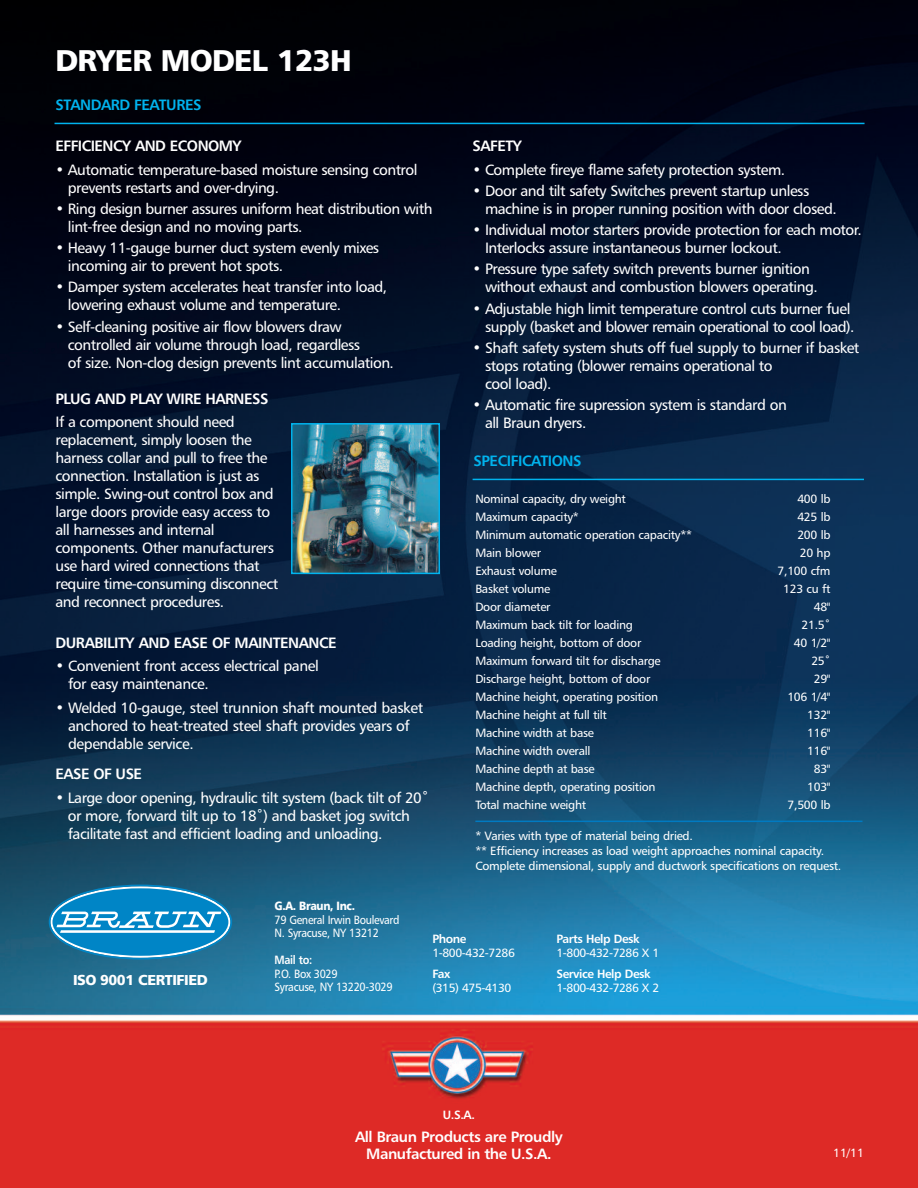
<style>
.page{position:relative;width:918px;height:1188px;background:#fff}
.page>*{position:absolute;margin:0;border:0;box-sizing:border-box;transform-origin:0 0}
.t1{font:30px "Humanist 777 BT Black B";letter-spacing:-.025em;color:#fff}
.t2{font:15px/18px "Humanist 777 BT Roman B";letter-spacing:-.035em;color:#fff}
.t3{font:15px/16.5px "Humanist 777 BT Bold B";letter-spacing:-.03em;color:#fff;text-align:center}
.t4{font:15px "Humanist 777 BT Bold B";letter-spacing:-.03em;color:#00b3ee}
.t5{font:14.4px "Humanist 777 BT Black B";letter-spacing:-.03em;color:#fff}
.t6{font:12px/15px "Humanist 777 BT Roman B";letter-spacing:-.025em;color:#fff}
.t7{font:12px/13.5px "Humanist 777 BT Roman B";letter-spacing:-.025em;color:#fff;scale:.9 1}
.t8{font:12px "Humanist 777 BT Bold B";letter-spacing:-.035em;color:#fff}
.t9{font:12px "Humanist 777 BT Black B";letter-spacing:-.03em;color:#fff;scale:.9 1}
.t10{font:12px "Humanist 777 BT Bold B";letter-spacing:-.035em;color:#fff;scale:.9 1}
</style>
<div class="page">
<img style="left:0;top:0;width:918px;height:1188px">
<svg style="left:49px;top:885px;width:183px;height:75px;background:#2f91c0"></svg>
<hr style="left:55px;top:123px;width:810px;height:1px;background:#00b3ee">
<hr style="left:473px;top:479px;width:391px;height:1px;background:#00b3ee">
<hr style="left:475px;top:821px;width:388px;height:1px;background:#007ac2">
<img style="left:294px;top:426px;width:143px;height:145px">
<div style="left:291px;top:423px;width:149px;height:151px;border:2px solid #00b3ee"></div>
<h1 class="t1" style="left:56px;top:48px;width:298px">DRYER MODEL 123H</h1>
<p class="t4" style="left:56px;top:98px;width:148px">STANDARD FEATURES</p>
<p class="t3" style="left:56px;top:139px;width:188px">EFFICIENCY AND ECONOMY</p>
<p class="t2" style="left:68px;top:162px;width:351px;text-indent:-12px">• Automatic temperature-based moisture sensing control prevents restarts and over-drying.</p>
<p class="t2" style="left:68px;top:201px;width:366px;text-indent:-12px">• Ring design burner assures uniform heat distribution with lint-free design and no moving parts.</p>
<p class="t2" style="left:68px;top:240px;width:313px;text-indent:-12px">• Heavy 11-gauge burner duct system evenly mixes incoming air to prevent hot spots.</p>
<p class="t2" style="left:68px;top:279px;width:321px;text-indent:-12px">• Damper system accelerates heat transfer into load, lowering exhaust volume and temperature.</p>
<p class="t2" style="left:68px;top:319px;width:328px;text-indent:-12px">• Self-cleaning positive air flow blowers draw controlled air volume through load, regardless<br>of size. Non-clog design prevents lint accumulation.</p>
<p class="t3" style="left:56px;top:392px;width:215px">PLUG AND PLAY WIRE HARNESS</p>
<p class="t2" style="left:55px;top:414px;width:224px">If a component should need replacement, simply loosen the harness collar and pull to free the connection. Installation is just as simple. Swing-out control box and large doors provide easy access to all harnesses and internal components. Other manufacturers use hard wired connections that require time-consuming disconnect and reconnect procedures.</p>
<p class="t3" style="left:55px;top:635px;width:283px">DURABILITY AND EASE OF MAINTENANCE</p>
<p class="t2" style="left:68px;top:658px;width:252px;text-indent:-13px">• Convenient front access electrical panel for easy maintenance.</p>
<p class="t2" style="left:68px;top:699px;width:357px;text-indent:-13px">• Welded 10-gauge, steel trunnion shaft mounted basket anchored to heat-treated steel shaft provides years of dependable service.</p>
<p class="t3" style="left:55px;top:767px;width:88px">EASE OF USE</p>
<p class="t2" style="left:68px;top:790px;width:363px;text-indent:-12px">• Large door opening, hydraulic tilt system (back tilt of 20˚ or more, forward tilt up to 18˚) and basket jog switch facilitate fast and efficient loading and unloading.</p>
<p class="t3" style="left:473px;top:139px;width:51px">SAFETY</p>
<p class="t2" style="left:473px;top:162px;width:314px">• Complete fireye flame safety protection system.</p>
<p class="t2" style="left:485px;top:183px;width:353px;text-indent:-12px">• Door and tilt safety Switches prevent startup unless machine is in proper running position with door closed.</p>
<p class="t2" style="left:485px;top:222px;width:378px;text-indent:-12px">• Individual motor starters provide protection for each motor.<br>Interlocks assure instantaneous burner lockout.</p>
<p class="t2" style="left:485px;top:261px;width:334px;text-indent:-12px">• Pressure type safety switch prevents burner ignition without exhaust and combustion blowers operating.</p>
<p class="t2" style="left:473px;top:301px;width:383px;text-align:right">• Adjustable high limit temperature control cuts burner fuel supply (basket and blower remain operational to cool load).</p>
<p class="t2" style="left:485px;top:340px;width:376px;text-indent:-12px">• Shaft safety system shuts off fuel supply to burner if basket stops rotating (blower remains operational to<br>cool load).</p>
<p class="t2" style="left:485px;top:397px;width:303px;text-indent:-12px">• Automatic fire supression system is standard on all Braun dryers.</p>
<p class="t4" style="left:474px;top:454px;width:110px">SPECIFICATIONS</p>
<p class="t6" style="left:475px;top:492px;width:152px">Nominal capacity, dry weight</p>
<p class="t6" style="left:797px;top:492px;width:35px">400 lb</p>
<p class="t6" style="left:475px;top:510px;width:105px">Maximum capacity*</p>
<p class="t6" style="left:797px;top:510px;width:35px">425 lb</p>
<p class="t6" style="left:475px;top:528px;width:218px">Minimum automatic operation capacity**</p>
<p class="t6" style="left:797px;top:528px;width:35px">200 lb</p>
<p class="t6" style="left:475px;top:546px;width:67px">Main blower</p>
<p class="t6" style="left:800px;top:546px;width:32px">20 hp</p>
<p class="t6" style="left:475px;top:564px;width:83px">Exhaust volume</p>
<p class="t6" style="left:778px;top:564px;width:54px">7,100 cfm</p>
<p class="t6" style="left:475px;top:582px;width:76px">Basket volume</p>
<p class="t6" style="left:783px;top:582px;width:49px">123 cu ft</p>
<p class="t6" style="left:475px;top:600px;width:77px">Door diameter</p>
<p class="t6" style="left:814px;top:600px;width:18px">48"</p>
<p class="t6" style="left:475px;top:618px;width:159px">Maximum back tilt for loading</p>
<p class="t6" style="left:802px;top:618px;width:31px">21.5˚</p>
<p class="t6" style="left:475px;top:636px;width:168px">Loading height, bottom of door</p>
<p class="t6" style="left:794px;top:636px;width:38px">40 1/2"</p>
<p class="t6" style="left:475px;top:654px;width:187px">Maximum forward tilt for discharge</p>
<p class="t6" style="left:811px;top:654px;width:21px">25˚</p>
<p class="t6" style="left:475px;top:672px;width:177px">Discharge height, bottom of door</p>
<p class="t6" style="left:814px;top:672px;width:18px">29"</p>
<p class="t6" style="left:475px;top:690px;width:184px">Machine height, operating position</p>
<p class="t6" style="left:787px;top:690px;width:45px">106 1/4"</p>
<p class="t6" style="left:475px;top:708px;width:133px">Machine height at full tilt</p>
<p class="t6" style="left:807px;top:708px;width:25px">132"</p>
<p class="t6" style="left:475px;top:726px;width:120px">Machine width at base</p>
<p class="t6" style="left:807px;top:726px;width:25px">116"</p>
<p class="t6" style="left:475px;top:744px;width:117px">Machine width overall</p>
<p class="t6" style="left:807px;top:744px;width:25px">116"</p>
<p class="t6" style="left:475px;top:762px;width:121px">Machine depth at base</p>
<p class="t6" style="left:814px;top:762px;width:18px">83"</p>
<p class="t6" style="left:475px;top:780px;width:182px">Machine depth, operating position</p>
<p class="t6" style="left:807px;top:780px;width:25px">103"</p>
<p class="t6" style="left:475px;top:798px;width:112px">Total machine weight</p>
<p class="t6" style="left:788px;top:798px;width:45px">7,500 lb</p>
<p class="t6" style="left:475px;top:829px;width:368px">* Varies with type of material being dried.<br>** Efficiency increases as load weight approaches nominal capacity.<br>Complete dimensional, supply and ductwork specifications on request.</p>
<p class="t5" style="left:73px;top:974px;width:136px">ISO 9001 CERTIFIED</p>
<p class="t9" style="left:275px;top:901px;width:91px">G.A. Braun, Inc.</p>
<p class="t7" style="left:275px;top:914px;width:141px">79 General Irwin Boulevard<br>N. Syracuse, NY 13212</p>
<p class="t10" style="left:275px;top:955px;width:44px">Mail to:</p>
<p class="t7" style="left:275px;top:968px;width:133px">P.O. Box 3029<br>Syracuse, NY 13220-3029</p>
<p class="t8" style="left:432px;top:934px;width:36px">Phone</p>
<p class="t6" style="left:432px;top:946px;width:84px">1-800-432-7286</p>
<p class="t8" style="left:432px;top:969px;width:19px">Fax</p>
<p class="t6" style="left:432px;top:981px;width:81px">(315) 475-4130</p>
<p class="t8" style="left:556px;top:934px;width:85px">Parts Help Desk</p>
<p class="t6" style="left:556px;top:946px;width:104px">1-800-432-7286 X 1</p>
<p class="t8" style="left:556px;top:969px;width:96px">Service Help Desk</p>
<p class="t6" style="left:556px;top:981px;width:104px">1-800-432-7286 X 2</p>
<p class="t8" style="left:443px;top:1110px;width:34px">U.S.A.</p>
<p class="t3" style="left:355px;top:1130px;width:209px">All Braun Products are Proudly<br>Manufactured in the U.S.A.</p>
<p class="t6" style="left:833px;top:1146px;width:32px">11/11</p>
</div>
